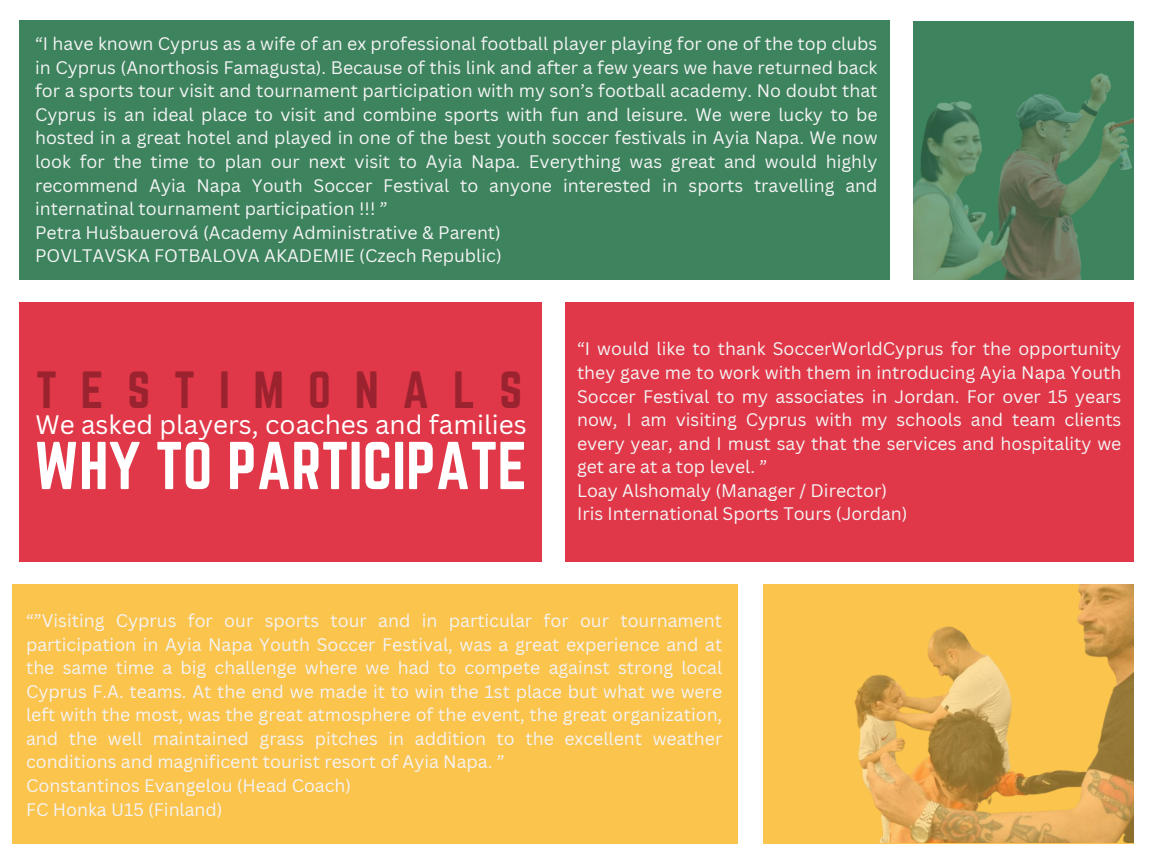
<style>
.page{position:relative;width:1152px;height:864px;background:#fff}
.page>*{position:absolute;margin:0;border:0;box-sizing:border-box;transform-origin:0 0}
.t1{font:59.1px "Norwester";color:#fff}
.t2{font:45.6px "Norwester";letter-spacing:.52em;color:#9b222f}
.t3{font:26.1px "Canva Sans";color:#fff}
.t4{font:17.7px/23.5px "Canva Sans";color:#f4f4f4;text-align:justify}
</style>
<div class="page">
<div style="left:19px;top:21px;width:871px;height:259px;background:#3d835e"></div>
<div style="left:913px;top:21px;width:221px;height:259px;background:#3d835e"></div>
<div style="left:19px;top:302px;width:522px;height:260px;background:#e03849"></div>
<div style="left:12px;top:584px;width:725px;height:259px;background:#fbc44d"></div>
<div style="left:763px;top:584px;width:370px;height:259px;background:#fbc44d"></div>
<div style="left:565px;top:302px;width:568px;height:260px;background:#e03849"></div>
<img style="left:854px;top:584px;width:280px;height:259px">
<img style="left:913px;top:73px;width:221px;height:207px">
<p class="t4" style="left:35px;top:31px;width:844px">“I have known Cyprus as a wife of an ex professional football player playing for one of the top clubs in Cyprus (Anorthosis Famagusta). Because of this link and after a few years we have returned back for a sports tour visit and tournament participation with my son’s football academy. No doubt that Cyprus is an ideal place to visit and combine sports with fun and leisure. We were lucky to be hosted in a great hotel and played in one of the best youth soccer festivals in Ayia Napa. We now look for the time to plan our next visit to Ayia Napa. Everything was great and would highly recommend Ayia Napa Youth Soccer Festival to anyone interested in sports travelling and internatinal tournament participation !!! ”</p>
<h2 class="t4" style="left:35px;top:220px;width:467px">Petra Hušbauerová (Academy Administrative &amp; Parent)</h2>
<h1 class="t4" style="left:35px;top:244px;width:468px">POVLTAVSKA FOTBALOVA AKADEMIE (Czech Republic)</h1>
<p class="t2" style="left:36px;top:363px;width:488px">TESTIMONALS</p>
<p class="t3" style="left:35px;top:406px;width:493px">We asked players, coaches and families</p>
<p class="t1" style="left:34px;top:430px;width:494px">WHY TO PARTICIPATE</p>
<h3 class="t4" style="left:577px;top:337px;width:546px">“I would like to thank SoccerWorldCyprus for the opportunity they gave me to work with them in introducing Ayia Napa Youth Soccer Festival to my associates in Jordan. For over 15 years now, I am visiting Cyprus with my schools and team clients every year, and I must say that the services and hospitality we get are at a top level. ”</h3>
<p class="t4" style="left:577px;top:478px;width:312px">Loay Alshomaly (Manager / Director)</p>
<p class="t4" style="left:577px;top:502px;width:332px">Iris International Sports Tours (Jordan)</p>
<p class="t4" style="left:26px;top:608px;width:698px">“”Visiting Cyprus for our sports tour and in particular for our tournament participation in Ayia Napa Youth Soccer Festival, was a great experience and at the same time a big challenge where we had to compete against strong local Cyprus F.A. teams. At the end we made it to win the 1st place but what we were left with the most, was the great atmosphere of the event, the great organization, and the well maintained grass pitches in addition to the excellent weather conditions and magnificent tourist resort of Ayia Napa. ”</p>
<p class="t4" style="left:26px;top:773px;width:327px">Constantinos Evangelou (Head Coach)</p>
<p class="t4" style="left:26px;top:797px;width:198px">FC Honka U15 (Finland)</p>
</div>
